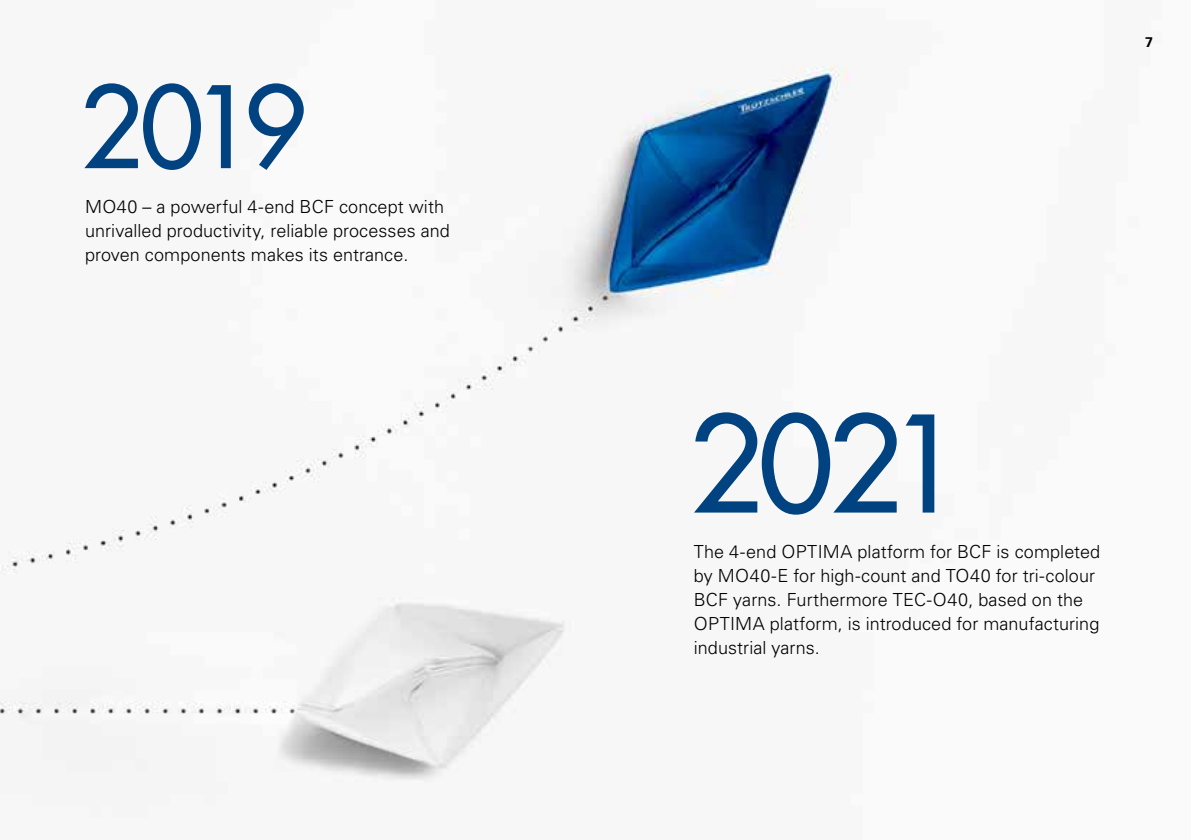
<style>
.page{position:relative;width:1191px;height:840px;background:#fff}
.page>*{position:absolute;margin:0;border:0;box-sizing:border-box;transform-origin:0 0}
.t1{font:500 130px "Futura Std";color:#004380}
.t2{font:500 110px "Futura Std";color:#004380}
.t3{font:300 18px/24px "Univers CE";letter-spacing:.005em;color:#000}
.t4{font:700 14px "Univers CE";color:#000}
</style>
<div class="page">
<img style="left:0;top:65px;width:852px;height:718px">
<h2 class="t2" style="left:79px;top:59px;width:229px">2019</h2>
<p class="t3" style="left:85px;top:195px;width:366px">MO40 – a powerful 4-end BCF concept with unrivalled productivity, reliable processes and proven components makes its entrance.</p>
<p class="t4" style="left:1145px;top:34px;width:9px">7</p>
<h1 class="t1" style="left:688px;top:383px;width:278px">2021</h1>
<p class="t3" style="left:694px;top:539px;width:408px">The 4-end OPTIMA platform for BCF is completed by MO40-E for high-count and TO40 for tri-colour BCF yarns. Furthermore TEC-O40, based on the OPTIMA platform, is introduced for manufacturing industrial yarns.</p>
</div>
